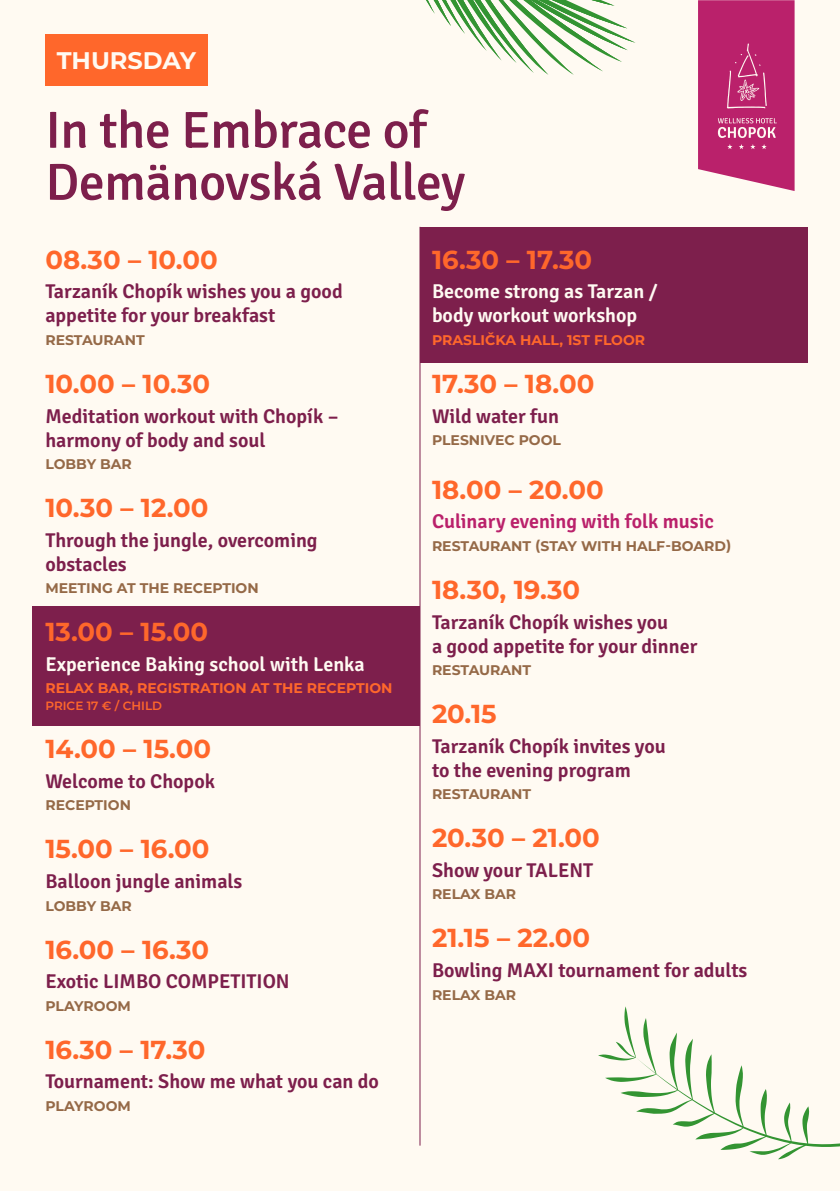
<style>
.page{position:relative;width:840px;height:1191px;background:#fff}
.page>*{position:absolute;margin:0;border:0;box-sizing:border-box;transform-origin:0 0}
.t1{font:300 52px/52px "Signika";letter-spacing:-.01em;color:#7d1f4c}
.t2{font:700 26px "Montserrat";color:#ff672b}
.t3{font:700 24px "Montserrat";color:#fffaf2}
.t4{font:300 20px/24px "Signika";color:#7d1f4c}
.t5{font:300 20px/24px "Signika";color:#fffaf2}
.t6{font:300 20px "Signika";color:#ba216b}
.t7{font:700 14px "Montserrat";color:#956947}
.t8{font:700 14px "Montserrat";color:#ff672b}
.t9{font:600 12px "Montserrat";color:#ff672b}
</style>
<div class="page">
<div style="left:0;top:0;width:839px;height:1191px;background:#fffaf2"></div>
<div style="left:45px;top:34px;width:162px;height:52px;background:#ff672b"></div>
<svg style="left:698px;top:0;width:96px;height:191px;background:#c13778"></svg>
<svg style="left:426px;top:0;width:209px;height:75px"></svg>
<hr style="left:419px;top:227px;width:1px;height:918px;background:#7d1f4c">
<svg style="left:598px;top:1006px;width:241px;height:153px"></svg>
<div style="left:33px;top:606px;width:387px;height:120px;background:#7d1f4c"></div>
<div style="left:420px;top:227px;width:386px;height:135px;background:#7d1f4c"></div>
<p class="t3" style="left:57px;top:43px;width:141px">THURSDAY</p>
<h1 class="t1" style="left:45px;top:101px;width:421px">In the Embrace of<br>Demänovská Valley</h1>
<h2 class="t2" style="left:45px;top:241px;width:174px">08.30 – 10.00</h2>
<p class="t4" style="left:45px;top:278px;width:299px">Tarzaník Chopík wishes you a good appetite for your breakfast</p>
<p class="t7" style="left:45px;top:330px;width:101px">RESTAURANT</p>
<h2 class="t2" style="left:45px;top:365px;width:166px">10.00 – 10.30</h2>
<p class="t4" style="left:45px;top:402px;width:294px">Meditation workout with Chopík – harmony of body and soul</p>
<p class="t7" style="left:45px;top:454px;width:88px">LOBBY BAR</p>
<h2 class="t2" style="left:45px;top:489px;width:164px">10.30 – 12.00</h2>
<p class="t4" style="left:45px;top:527px;width:273px">Through the jungle, overcoming obstacles</p>
<p class="t7" style="left:45px;top:578px;width:215px">MEETING AT THE RECEPTION</p>
<h2 class="t2" style="left:45px;top:613px;width:164px">13.00 – 15.00</h2>
<p class="t5" style="left:45px;top:651px;width:321px">Experience Baking school with Lenka</p>
<p class="t8" style="left:45px;top:678px;width:348px">RELAX BAR, REGISTRATION AT THE RECEPTION</p>
<p class="t9" style="left:45px;top:697px;width:118px">PRICE 17 € / CHILD</p>
<h2 class="t2" style="left:45px;top:730px;width:167px">14.00 – 15.00</h2>
<p class="t4" style="left:45px;top:768px;width:171px">Welcome to Chopok</p>
<p class="t7" style="left:45px;top:795px;width:87px">RECEPTION</p>
<h2 class="t2" style="left:45px;top:830px;width:165px">15.00 – 16.00</h2>
<p class="t4" style="left:45px;top:868px;width:198px">Balloon jungle animals</p>
<p class="t7" style="left:45px;top:895px;width:88px">LOBBY BAR</p>
<h2 class="t2" style="left:45px;top:930px;width:165px">16.00 – 16.30</h2>
<p class="t4" style="left:45px;top:968px;width:246px">Exotic LIMBO COMPETITION</p>
<p class="t7" style="left:45px;top:995px;width:87px">PLAYROOM</p>
<h2 class="t2" style="left:45px;top:1030px;width:162px">16.30 – 17.30</h2>
<p class="t4" style="left:45px;top:1068px;width:335px">Tournament: Show me what you can do</p>
<p class="t7" style="left:45px;top:1095px;width:87px">PLAYROOM</p>
<h2 class="t2" style="left:432px;top:241px;width:162px">16.30 – 17.30</h2>
<p class="t5" style="left:432px;top:278px;width:227px">Become strong as Tarzan / body workout workshop</p>
<p class="t8" style="left:432px;top:330px;width:215px">PRASLIČKA HALL, 1ST FLOOR</p>
<h2 class="t2" style="left:432px;top:365px;width:164px">17.30 – 18.00</h2>
<p class="t4" style="left:432px;top:402px;width:128px">Wild water fun</p>
<p class="t7" style="left:432px;top:430px;width:130px">PLESNIVEC POOL</p>
<h2 class="t2" style="left:432px;top:471px;width:173px">18.00 – 20.00</h2>
<p class="t6" style="left:432px;top:507px;width:283px">Culinary evening with folk music</p>
<p class="t7" style="left:432px;top:536px;width:301px">RESTAURANT (STAY WITH HALF-BOARD)</p>
<h2 class="t2" style="left:432px;top:571px;width:150px">18.30, 19.30</h2>
<p class="t4" style="left:432px;top:608px;width:267px">Tarzaník Chopík wishes you<br>a good appetite for your dinner</p>
<p class="t7" style="left:432px;top:660px;width:101px">RESTAURANT</p>
<h2 class="t2" style="left:432px;top:695px;width:66px">20.15</h2>
<p class="t4" style="left:432px;top:733px;width:235px">Tarzaník Chopík invites you to the evening program</p>
<p class="t7" style="left:432px;top:784px;width:101px">RESTAURANT</p>
<h2 class="t2" style="left:432px;top:819px;width:169px">20.30 – 21.00</h2>
<p class="t4" style="left:432px;top:857px;width:163px">Show your TALENT</p>
<p class="t7" style="left:432px;top:884px;width:86px">RELAX BAR</p>
<h2 class="t2" style="left:432px;top:919px;width:160px">21.15 – 22.00</h2>
<p class="t4" style="left:432px;top:957px;width:317px">Bowling MAXI tournament for adults</p>
<p class="t7" style="left:432px;top:984px;width:86px">RELAX BAR</p>
</div>
